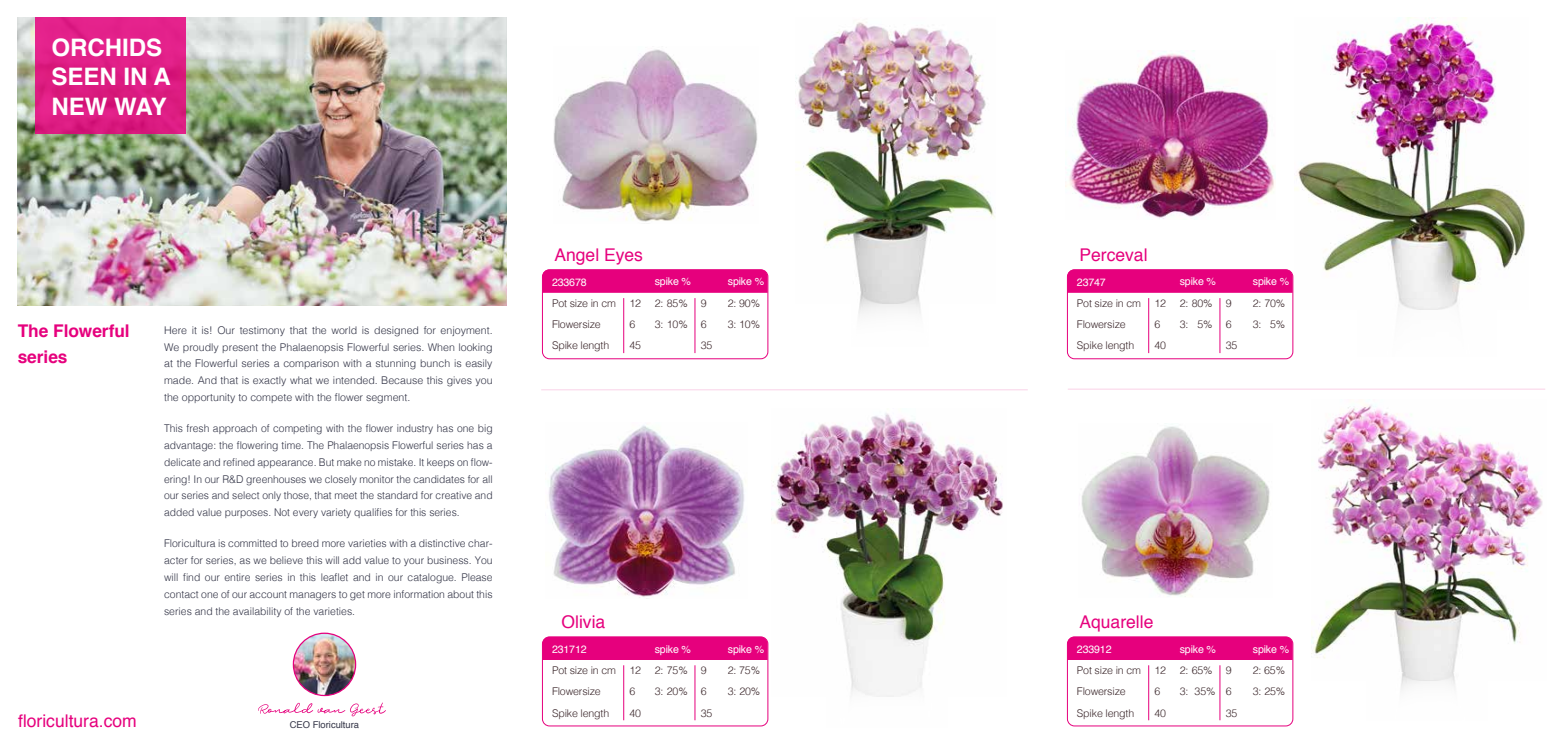
<style>
.page{position:relative;width:1563px;height:745px;background:#fff}
.page>*{position:absolute;margin:0;border:0;box-sizing:border-box;transform-origin:0 0}
.t1{font:700 24px/29px "Helvetica";color:#fff}
.t2{font:17.5px "Helvetica";color:#e6007d}
.t3{font:700 17.5px/26.2px "Helvetica";letter-spacing:-.005em;color:#e6007d}
.t4{font:300 10.62px/16.9px "Helvetica";color:#333547;text-align:justify}
.t5{font:300 10.62px/21.2px "Helvetica";letter-spacing:-.015em;color:#3c282c}
.t6{font:10.62px "Helvetica";letter-spacing:-.015em;color:#fff}
.t7{font:9.38px "Helvetica";color:#333547}
</style>
<div class="page">
<img style="left:795px;top:22px;width:200px;height:271px">
<img style="left:858px;top:293px;width:63px;height:23px">
<img style="left:772px;top:413px;width:231px;height:268px">
<img style="left:851px;top:681px;width:71px;height:16px">
<img style="left:1311px;top:404px;width:232px;height:268px">
<img style="left:1401px;top:672px;width:54px;height:18px">
<img style="left:18px;top:18px;width:489px;height:287px">
<div style="left:35px;top:18px;width:151px;height:116px;background:linear-gradient(to bottom,#e5228c,#d8187d)"></div>
<svg style="left:258px;top:702px;width:128px;height:14px"></svg>
<img style="left:293px;top:632px;width:63px;height:63px;border-radius:31px">
<div style="left:293px;top:632px;width:63px;height:63px;border:1px solid #e6007d;border-radius:50%"></div>
<img style="left:553px;top:49px;width:205px;height:173px">
<div style="left:544px;top:637px;width:223px;height:22px;background:#e6007d"></div>
<div style="left:542px;top:636px;width:226px;height:89px;border:1px solid #e6007d;border-radius:7px"></div>
<hr style="left:623px;top:664px;width:1px;height:55px;background:#e6007d">
<hr style="left:695px;top:664px;width:1px;height:55px;background:#e6007d">
<div style="left:1069px;top:637px;width:223px;height:22px;background:#e6007d"></div>
<div style="left:1067px;top:636px;width:226px;height:89px;border:1px solid #e6007d;border-radius:7px"></div>
<hr style="left:1148px;top:664px;width:1px;height:55px;background:#e6007d">
<hr style="left:1219px;top:664px;width:1px;height:55px;background:#e6007d">
<div style="left:544px;top:270px;width:223px;height:22px;background:#e6007d"></div>
<div style="left:542px;top:269px;width:226px;height:90px;border:1px solid #e6007d;border-radius:7px"></div>
<hr style="left:623px;top:298px;width:1px;height:55px;background:#e6007d">
<hr style="left:695px;top:298px;width:1px;height:55px;background:#e6007d">
<div style="left:1069px;top:270px;width:223px;height:22px;background:#e6007d"></div>
<div style="left:1067px;top:269px;width:226px;height:90px;border:1px solid #e6007d;border-radius:7px"></div>
<hr style="left:1148px;top:298px;width:1px;height:55px;background:#e6007d">
<hr style="left:1219px;top:298px;width:1px;height:55px;background:#e6007d">
<img style="left:1065px;top:50px;width:210px;height:170px">
<img style="left:548px;top:425px;width:196px;height:172px">
<img style="left:1081px;top:426px;width:189px;height:171px">
<hr style="left:541px;top:389px;width:487px;height:1px;background:#e6007d">
<hr style="left:1068px;top:388px;width:477px;height:1px;background:#e6007d">
<img style="left:1294px;top:18px;width:231px;height:280px">
<img style="left:1398px;top:298px;width:60px;height:12px">
<h1 class="t1" style="left:51px;top:34px;width:121px">ORCHIDS<br>SEEN IN A<br>NEW WAY</h1>
<h2 class="t3" style="left:18px;top:317px;width:114px">The Flowerful series</h2>
<p class="t4" style="left:164px;top:320px;width:330px">Here it is! Our testimony that the world is designed for enjoyment.<br>We proudly present the Phalaenopsis Flowerful series. When looking at the Flowerful series a comparison with a stunning bunch is easily made. And that is exactly what we intended. Because this gives you the opportunity to compete with the flower segment.</p>
<p class="t4" style="left:164px;top:418px;width:330px">This fresh approach of competing with the flower industry has one big advantage: the flowering time. The Phalaenopsis Flowerful series has a delicate and refined appearance. But make no mistake. It keeps on flow&shy;ering! In our R&amp;D greenhouses we closely monitor the candidates for all our series and select only those, that meet the standard for creative and added value purposes. Not every variety qualifies for this series.</p>
<p class="t4" style="left:164px;top:533px;width:330px">Floricultura is committed to breed more varieties with a distinctive char&shy;acter for series, as we believe this will add value to your business. You will find our entire series in this leaflet and in our catalogue. Please contact one of our account managers to get more information about this series and the availability of the varieties.</p>
<h2 class="t2" style="left:18px;top:707px;width:120px">floricultura.com</h2>
<p class="t7" style="left:290px;top:716px;width:71px">CEO Floricultura</p>
<h2 class="t2" style="left:554px;top:241px;width:90px">Angel Eyes</h2>
<p class="t6" style="left:552px;top:273px;width:36px">233678</p>
<p class="t5" style="left:552px;top:291px;width:66px">Pot size in cm<br>Flowersize<br>Spike length</p>
<p class="t5" style="left:629px;top:291px;width:13px">12<br>6<br>45</p>
<p class="t5" style="left:701px;top:291px;width:13px">9<br>6<br>35</p>
<p class="t6" style="left:655px;top:273px;width:38px">spike %</p>
<p class="t5" style="left:655px;top:291px;width:34px">2: 85%<br>3: 10%</p>
<p class="t6" style="left:728px;top:273px;width:38px">spike %</p>
<p class="t5" style="left:728px;top:291px;width:34px">2: 90%<br>3: 10%</p>
<h2 class="t2" style="left:561px;top:607px;width:45px">Olivia</h2>
<p class="t6" style="left:552px;top:640px;width:36px">231712</p>
<p class="t5" style="left:552px;top:658px;width:66px">Pot size in cm<br>Flowersize<br>Spike length</p>
<p class="t5" style="left:629px;top:658px;width:13px">12<br>6<br>40</p>
<p class="t5" style="left:701px;top:658px;width:13px">9<br>6<br>35</p>
<p class="t6" style="left:655px;top:640px;width:38px">spike %</p>
<p class="t5" style="left:655px;top:658px;width:34px">2: 75%<br>3: 20%</p>
<p class="t6" style="left:728px;top:640px;width:38px">spike %</p>
<p class="t5" style="left:728px;top:658px;width:34px">2: 75%<br>3: 20%</p>
<h2 class="t2" style="left:1079px;top:241px;width:70px">Perceval</h2>
<p class="t6" style="left:1077px;top:273px;width:30px">23747</p>
<p class="t5" style="left:1077px;top:291px;width:66px">Pot size in cm<br>Flowersize<br>Spike length</p>
<p class="t5" style="left:1154px;top:291px;width:13px">12<br>6<br>40</p>
<p class="t5" style="left:1226px;top:291px;width:13px">9<br>6<br>35</p>
<p class="t6" style="left:1179px;top:273px;width:38px">spike %</p>
<p class="t5" style="left:1179px;top:291px;width:34px">2: 80%<br>3:</p>
<p class="t5" style="left:1197px;top:312px;width:17px">5%</p>
<p class="t6" style="left:1253px;top:273px;width:38px">spike %</p>
<p class="t5" style="left:1253px;top:291px;width:34px">2: 70%<br>3: 5%</p>
<h2 class="t2" style="left:1079px;top:607px;width:75px">Aquarelle</h2>
<p class="t6" style="left:1077px;top:640px;width:36px">233912</p>
<p class="t5" style="left:1077px;top:658px;width:66px">Pot size in cm<br>Flowersize<br>Spike length</p>
<p class="t5" style="left:1154px;top:658px;width:13px">12<br>6<br>40</p>
<p class="t5" style="left:1226px;top:658px;width:13px">9<br>6<br>35</p>
<p class="t6" style="left:1179px;top:640px;width:38px">spike %</p>
<p class="t5" style="left:1179px;top:658px;width:34px">2: 65%<br>3:</p>
<p class="t5" style="left:1194px;top:679px;width:22px">35%</p>
<p class="t6" style="left:1253px;top:640px;width:38px">spike %</p>
<p class="t5" style="left:1253px;top:658px;width:34px">2: 65%<br>3: 25%</p>
</div>
